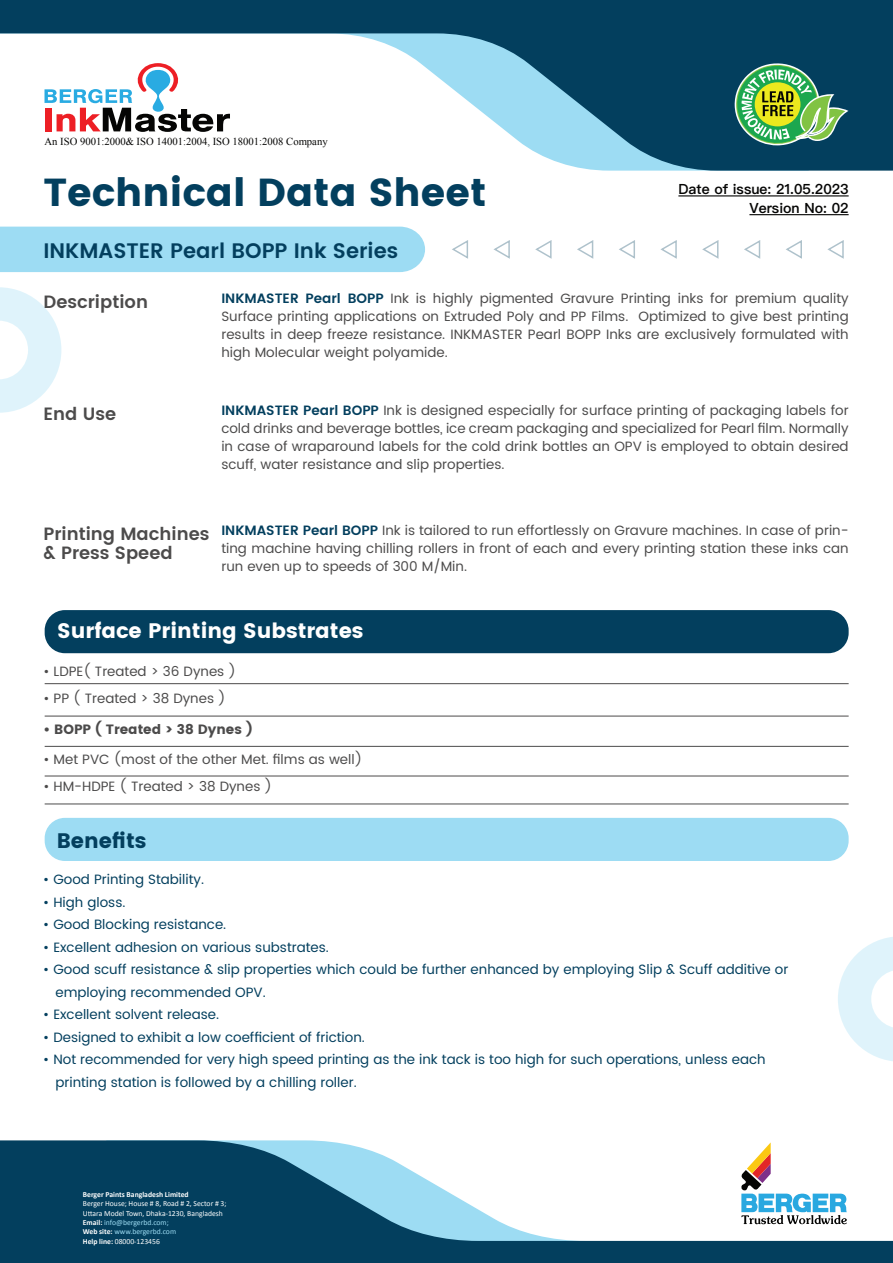
<style>
.page{position:relative;width:893px;height:1263px;background:#fff}
.page>*{position:absolute;margin:0;border:0;box-sizing:border-box;transform-origin:0 0}
.t1{font:700 39px "Poppins";color:#033f5e}
.t2{font:600 21px "Poppins";color:#033f5e}
.t3{font:700 21px "Poppins";color:#fff}
.t4{font:700 21px "Poppins";color:#033f5e}
.t5{font:600 17.85px/19.5px "Poppins";color:#4c4b4b}
.t6{font:600 14.1px/18.8px "Ping Fang HK";color:#050504;text-align:right}
.t7{font:13.5px/18px "Poppins";color:#4c4b4b;text-align:justify}
.t8{font:13.5px/22.5px "Poppins";color:#033f5e}
.t9{font:700 13.5px "Poppins";color:#4c4b4b}
.t10{font:10.65px "Times New Roman";color:#050504}
.t11{font:7.8px/9.3px "Calibri";color:#fff}
.t12{font:700 7.8px "Calibri";color:#fff}
.s1{font-weight:600;color:#033f5e}
.s2{font-weight:700}
.s3{color:#9ddcf3}
</style>
<div class="page">
<div style="left:45px;top:610px;width:804px;height:43px;background:#033f5e;border-radius:20px"></div>
<div style="left:45px;top:818px;width:804px;height:43px;background:#9ddcf3;border-radius:20px"></div>
<svg style="left:0;top:0;width:893px;height:171px"></svg>
<svg style="left:731px;top:59px;width:117px;height:90px;background:#558f65"></svg>
<div style="left:0;top:227px;width:425px;height:45px;background:#9ddcf3"></div>
<svg style="left:827px;top:240px;width:17px;height:19px"></svg>
<svg style="left:786px;top:240px;width:16px;height:19px"></svg>
<svg style="left:744px;top:240px;width:17px;height:19px"></svg>
<svg style="left:702px;top:240px;width:17px;height:19px"></svg>
<svg style="left:660px;top:240px;width:17px;height:19px"></svg>
<svg style="left:619px;top:240px;width:16px;height:19px"></svg>
<svg style="left:577px;top:240px;width:17px;height:19px"></svg>
<svg style="left:535px;top:240px;width:17px;height:19px"></svg>
<svg style="left:493px;top:240px;width:17px;height:19px"></svg>
<svg style="left:452px;top:240px;width:16px;height:19px"></svg>
<svg style="left:0;top:1140px;width:893px;height:123px;fill:#033f5e"></svg>
<svg style="left:740px;top:1142px;width:107px;height:83px"></svg>
<svg style="left:45px;top:63px;width:185px;height:69px"></svg>
<svg style="left:838px;top:937px;width:55px;height:124px"></svg>
<svg style="left:0;top:287px;width:61px;height:126px"></svg>
<hr style="left:678px;top:195px;width:171px;height:1px;background:#050504">
<hr style="left:749px;top:214px;width:100px;height:1px;background:#050504">
<hr style="left:45px;top:683px;width:804px;height:1px;background:#4c4b4b">
<hr style="left:45px;top:716px;width:804px;height:1px;background:#4c4b4b">
<hr style="left:45px;top:746px;width:804px;height:1px;background:#4c4b4b">
<hr style="left:45px;top:776px;width:804px;height:1px;background:#4c4b4b">
<hr style="left:45px;top:803px;width:804px;height:1px;background:#4c4b4b">
<p class="t10" style="left:45px;top:134px;width:285px">An ISO 9001:2000&amp; ISO 14001:2004, ISO 18001:2008 Company</p>
<h1 class="t1" style="left:43px;top:169px;width:444px">Technical Data Sheet</h1>
<p class="t6" style="left:678px;top:179px;width:172px">Date of issue: 21.05.2023<br>Version No: 02</p>
<h2 class="t2" style="left:43px;top:235px;width:356px">INKMASTER Pearl BOPP Ink Series</h2>
<p class="t7" style="left:221px;top:290px;width:629px"><span class="s1">INKMASTER Pearl BOPP</span> Ink is highly pigmented Gravure Printing inks for premium quality Surface printing applications on Extruded Poly and PP Films. Optimized to give best printing results in deep freeze resistance. INKMASTER Pearl BOPP Inks are exclusively formulated with high Molecular weight polyamide.</p>
<h3 class="t5" style="left:43px;top:293px;width:106px">Description</h3>
<h3 class="t5" style="left:43px;top:405px;width:74px">End Use</h3>
<p class="t7" style="left:221px;top:402px;width:629px"><span class="s1">INKMASTER Pearl BOPP</span> Ink is designed especially for surface printing of packaging labels for cold drinks and beverage bottles, ice cream packaging and specialized for Pearl film. Normally in case of wraparound labels for the cold drink bottles an OPV is employed to obtain desired scuff, water resistance and slip properties.</p>
<h3 class="t5" style="left:43px;top:525px;width:167px">Printing Machines &amp; Press Speed</h3>
<p class="t7" style="left:221px;top:521px;width:629px"><span class="s1">INKMASTER Pearl BOPP</span> Ink is tailored to run effortlessly on Gravure machines. In case of prin&shy;ting machine having chilling rollers in front of each and every printing station these inks can run even up to speeds of 300 M/Min.</p>
<h2 class="t3" style="left:57px;top:619px;width:308px">Surface Printing Substrates</h2>
<p class="t7" style="left:43px;top:663px;width:194px">• LDPE( Treated &gt; 36 Dynes )</p>
<p class="t7" style="left:43px;top:690px;width:184px">• PP ( Treated &gt; 38 Dynes )</p>
<p class="t9" style="left:43px;top:721px;width:211px">• BOPP ( Treated &gt; 38 Dynes )</p>
<p class="t7" style="left:43px;top:751px;width:320px">• Met PVC (most of the other Met. films as well)</p>
<p class="t7" style="left:43px;top:778px;width:230px">• HM-HDPE ( Treated &gt; 38 Dynes )</p>
<h2 class="t4" style="left:57px;top:828px;width:91px">Benefits</h2>
<p class="t8" style="left:43px;top:868px;width:162px">• Good Printing Stability.</p>
<p class="t8" style="left:43px;top:891px;width:84px">• High gloss.</p>
<p class="t8" style="left:43px;top:913px;width:185px">• Good Blocking resistance.</p>
<p class="t8" style="left:43px;top:936px;width:287px">• Excellent adhesion on various substrates.</p>
<p class="t8" style="left:55px;top:958px;width:734px;text-indent:-12px">• Good scuff resistance &amp; slip properties which could be further enhanced by employing Slip &amp; Scuff additive or employing recommended OPV.</p>
<p class="t8" style="left:43px;top:1003px;width:177px">• Excellent solvent release.</p>
<p class="t8" style="left:43px;top:1026px;width:323px">• Designed to exhibit a low coefficient of friction.</p>
<p class="t8" style="left:55px;top:1048px;width:712px;text-indent:-12px">• Not recommended for very high speed printing as the ink tack is too high for such operations, unless each printing station is followed by a chilling roller.</p>
<p class="t12" style="left:83px;top:1189px;width:107px">Berger Paints Bangladesh Limited</p>
<p class="t11" style="left:83px;top:1199px;width:145px">Berger House; House # 8, Road # 2, Sector # 3; Uttara Model Town, Dhaka-1230, Bangladesh <span class="s2">Email:</span> <span class="s3">info@bergerbd.com;<br></span><span class="s2">Web site:</span> <span class="s3">www.bergerbd.com<br></span><span class="s2">Help line:</span> 08000-123456</p>
</div>
